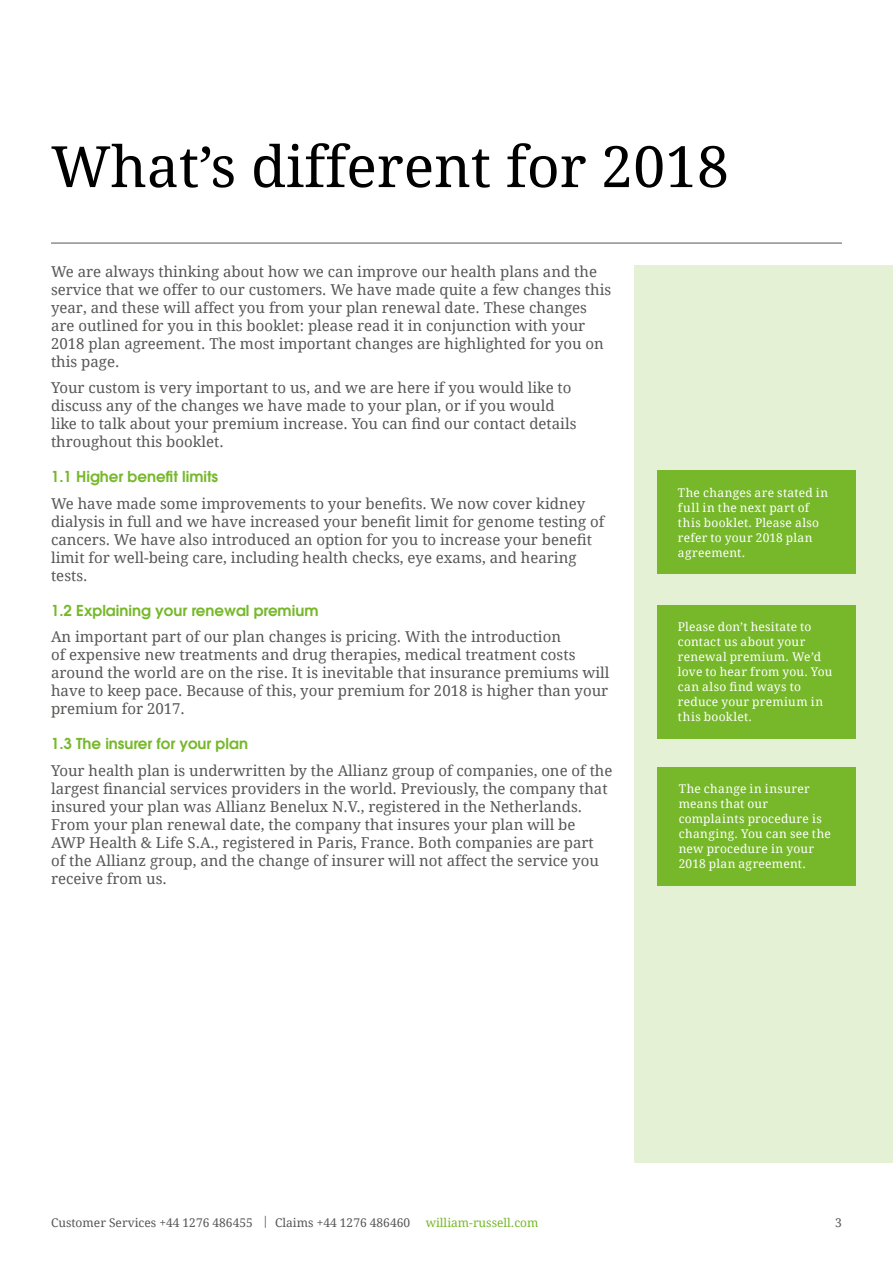
<style>
.page{position:relative;width:893px;height:1263px;background:#fff}
.page>*{position:absolute;margin:0;border:0;box-sizing:border-box;transform-origin:0 0}
.t1{font:57px "Droid Serif";color:#000}
.t2{font:15px/18px "Droid Serif";color:#575756}
.t3{font:600 15px "ITC Avant Garde Pro";color:#76b82a}
.t4{font:12px/15px "Droid Serif";letter-spacing:.02em;color:#fff}
.t5{font:12px "Droid Serif";color:#575756}
.t6{font:12px "Droid Serif";color:#76b82a}
</style>
<div class="page">
<div style="left:635px;top:265px;width:258px;height:898px;background:#e4f1d5"></div>
<hr style="left:51px;top:243px;width:791px;height:1px;background:#575756">
<div style="left:657px;top:471px;width:198px;height:103px;background:#76b82a"></div>
<div style="left:657px;top:605px;width:198px;height:133px;background:#76b82a"></div>
<div style="left:657px;top:767px;width:199px;height:118px;background:#76b82a"></div>
<h1 class="t1" style="left:51px;top:127px;width:679px">What’s different for 2018</h1>
<p class="t2" style="left:51px;top:262px;width:562px">We are always thinking about how we can improve our health plans and the service that we offer to our customers. We have made quite a few changes this year, and these will affect you from your plan renewal date. These changes are outlined for you in this booklet: please read it in conjunction with your 2018 plan agreement. The most important changes are highlighted for you on this page.</p>
<p class="t2" style="left:51px;top:379px;width:527px">Your custom is very important to us, and we are here if you would like to discuss any of the changes we have made to your plan, or if you would like to talk about your premium increase. You can find our contact details throughout this booklet.</p>
<p class="t3" style="left:51px;top:467px;width:169px">1.1 Higher benefit limits</p>
<p class="t2" style="left:51px;top:494px;width:555px">We have made some improvements to your benefits. We now cover kidney dialysis in full and we have increased your benefit limit for genome testing of cancers. We have also introduced an option for you to increase your benefit limit for well-being care, including health checks, eye exams, and hearing tests.</p>
<p class="t3" style="left:51px;top:601px;width:269px">1.2 Explaining your renewal premium</p>
<p class="t2" style="left:51px;top:628px;width:560px">An important part of our plan changes is pricing. With the introduction<br>of expensive new treatments and drug therapies, medical treatment costs around the world are on the rise. It is inevitable that insurance premiums will have to keep pace. Because of this, your premium for 2018 is higher than your premium for 2017.</p>
<p class="t3" style="left:51px;top:734px;width:198px">1.3 The insurer for your plan</p>
<p class="t2" style="left:51px;top:761px;width:563px">Your health plan is underwritten by the Allianz group of companies, one of the largest financial services providers in the world. Previously, the company that insured your plan was Allianz Benelux N.V., registered in the Netherlands.<br>From your plan renewal date, the company that insures your plan will be AWP Health &amp; Life S.A., registered in Paris, France. Both companies are part<br>of the Allianz group, and the change of insurer will not affect the service you receive from us.</p>
<p class="t4" style="left:678px;top:485px;width:152px">The changes are stated in full in the next part of this booklet. Please also refer to your 2018 plan agreement.</p>
<p class="t4" style="left:678px;top:619px;width:156px">Please don’t hesitate to contact us about your renewal premium. We’d love to hear from you. You can also find ways to reduce your premium in this booklet.</p>
<p class="t4" style="left:679px;top:781px;width:154px">The change in insurer means that our complaints procedure is changing. You can see the new procedure in your<br>2018 plan agreement.</p>
<p class="t5" style="left:51px;top:1214px;width:361px">Customer Services +44 1276 486455 | Claims +44 1276 486460</p>
<p class="t6" style="left:426px;top:1214px;width:114px">william-russell.com</p>
<p class="t5" style="left:835px;top:1214px;width:8px">3</p>
</div>
